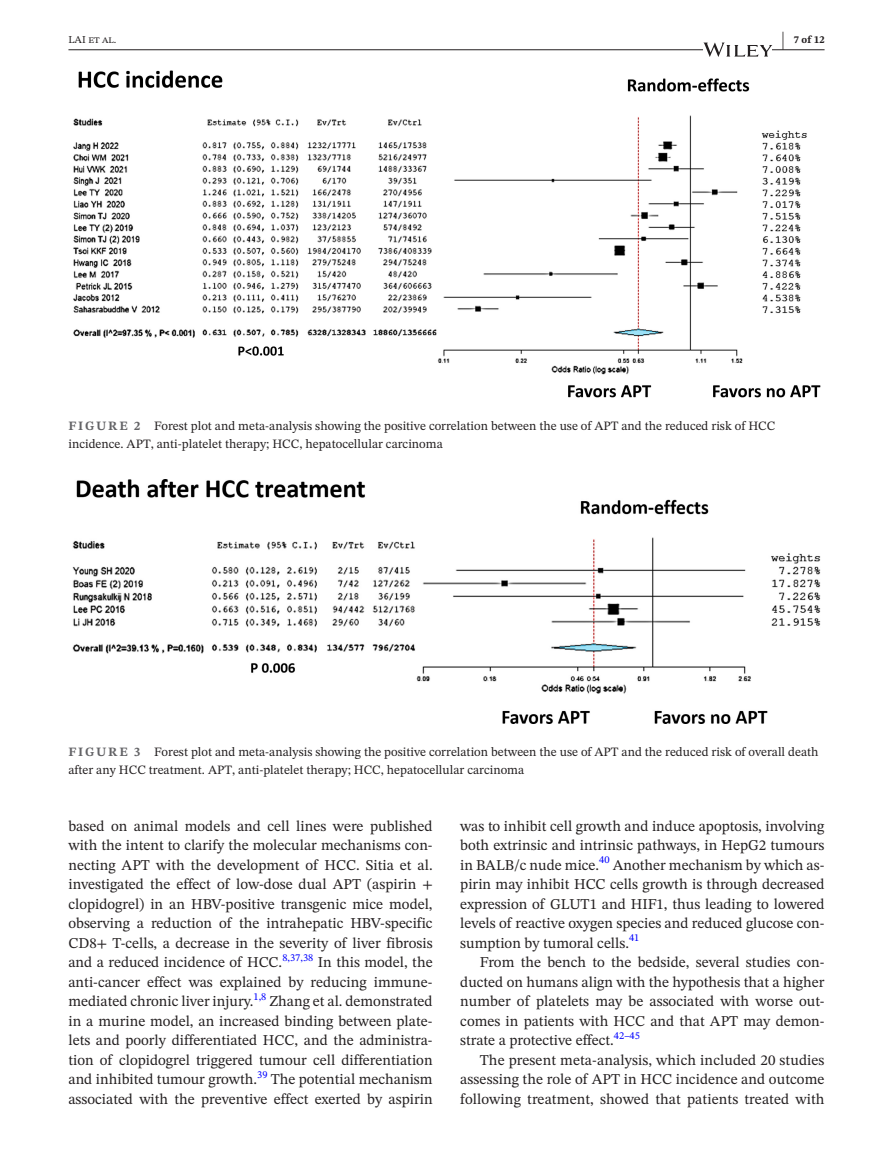
<style>
.page{position:relative;width:893px;height:1174px;background:#fff}
.page>*{position:absolute;margin:0;border:0;box-sizing:border-box;transform-origin:0 0}
.t1{font:700 21px "STIX Two Text";color:#231f20;scale:.42 1}
.t2{font:15px/19.5px "STIX Two Text";color:#231f20;text-align:justify}
.t3{font:12.75px/18px "STIX Two Text";color:#231f20}
.t4{font:10.5px "STIX Two Text";color:#00f}
.t5{font:10.5px "STIX Two Text";color:#231f20}
.t6{font:700 10.5px "STIX Two Text";color:#231f20}
.s1{font-weight:700;color:#636366}
.s2{font-family:"STIX"}
</style>
<div class="page">
<hr style="left:68px;top:49px;width:756px;height:1px;background:#231f20">
<svg style="left:703px;top:43px;width:69px;height:14px"></svg>
<img style="left:73px;top:70px;width:748px;height:328px">
<img style="left:72px;top:480px;width:749px;height:243px">
<h1 class="t1" style="left:782px;top:24px;width:8px">|</h1>
<p class="t5" style="left:68px;top:32px;width:50px">LAI et al.</p>
<p class="t6" style="left:794px;top:32px;width:32px">7 of 12</p>
<p class="t3" style="left:68px;top:417px;width:708px"><span class="s1">FIGURE 2</span> Forest plot and meta-analysis showing the positive correlation between the use of APT and the reduced risk of HCC incidence. APT, anti-platelet therapy; HCC, hepatocellular carcinoma</p>
<p class="t3" style="left:68px;top:742px;width:752px"><span class="s1">FIGURE 3</span> Forest plot and meta-analysis showing the positive correlation between the use of APT and the reduced risk of overall death after any HCC treatment. APT, anti-platelet therapy; HCC, hepatocellular carcinoma</p>
<p class="t2" style="left:68px;top:816px;width:366px">based on animal models and cell lines were published with the intent to clarify the molecular mechanisms con&shy;necting APT with the development of HCC. Sitia et al. investigated the effect of low-dose dual APT (aspirin <span class="s2">+ </span>clopidogrel) in an HBV-positive transgenic mice model, observing a reduction of the intrahepatic HBV-specific CD8<span class="s2">+</span> T-cells, a decrease in the severity of liver fibrosis and a reduced incidence of HCC.</p>
<p class="t4" style="left:282px;top:949px;width:33px">8,37,38</p>
<p class="t2" style="left:68px;top:952px;width:366px;text-indent:249px">In this model, the anti-cancer effect was explained by reducing immune&shy;mediated chronic liver injury.</p>
<p class="t4" style="left:254px;top:988px;width:14px">1,8</p>
<p class="t2" style="left:68px;top:991px;width:366px;text-indent:201px">Zhang et al. demonstrated in a murine model, an increased binding between plate&shy;lets and poorly differentiated HCC, and the administra&shy;tion of clopidogrel triggered tumour cell differentiation and inhibited tumour growth.</p>
<p class="t4" style="left:257px;top:1066px;width:12px">39</p>
<p class="t2" style="left:68px;top:1069px;width:366px;text-align:right">The potential mechanism<br>associated with the preventive effect exerted by aspirin</p>
<p class="t2" style="left:460px;top:816px;width:366px">was to inhibit cell growth and induce apoptosis, involving both extrinsic and intrinsic pathways, in HepG2 tumours in BALB/c nude mice.<sup>40</sup> Another mechanism by which as&shy;pirin may inhibit HCC cells growth is through decreased expression of GLUT1 and HIF1, thus leading to lowered levels of reactive oxygen species and reduced glucose con&shy;sumption by tumoral cells.</p>
<p class="t4" style="left:629px;top:930px;width:12px">41</p>
<p class="t2" style="left:460px;top:952px;width:366px;text-indent:20px">From the bench to the bedside, several studies con&shy;ducted on humans align with the hypothesis that a higher number of platelets may be associated with worse out&shy;comes in patients with HCC and that APT may demon&shy;strate a protective effect.</p>
<p class="t4" style="left:614px;top:1027px;width:28px">42–45</p>
<p class="t2" style="left:460px;top:1050px;width:366px;text-indent:20px">The present meta-analysis, which included 20 studies assessing the role of APT in HCC incidence and outcome following treatment, showed that patients treated with</p>
</div>
